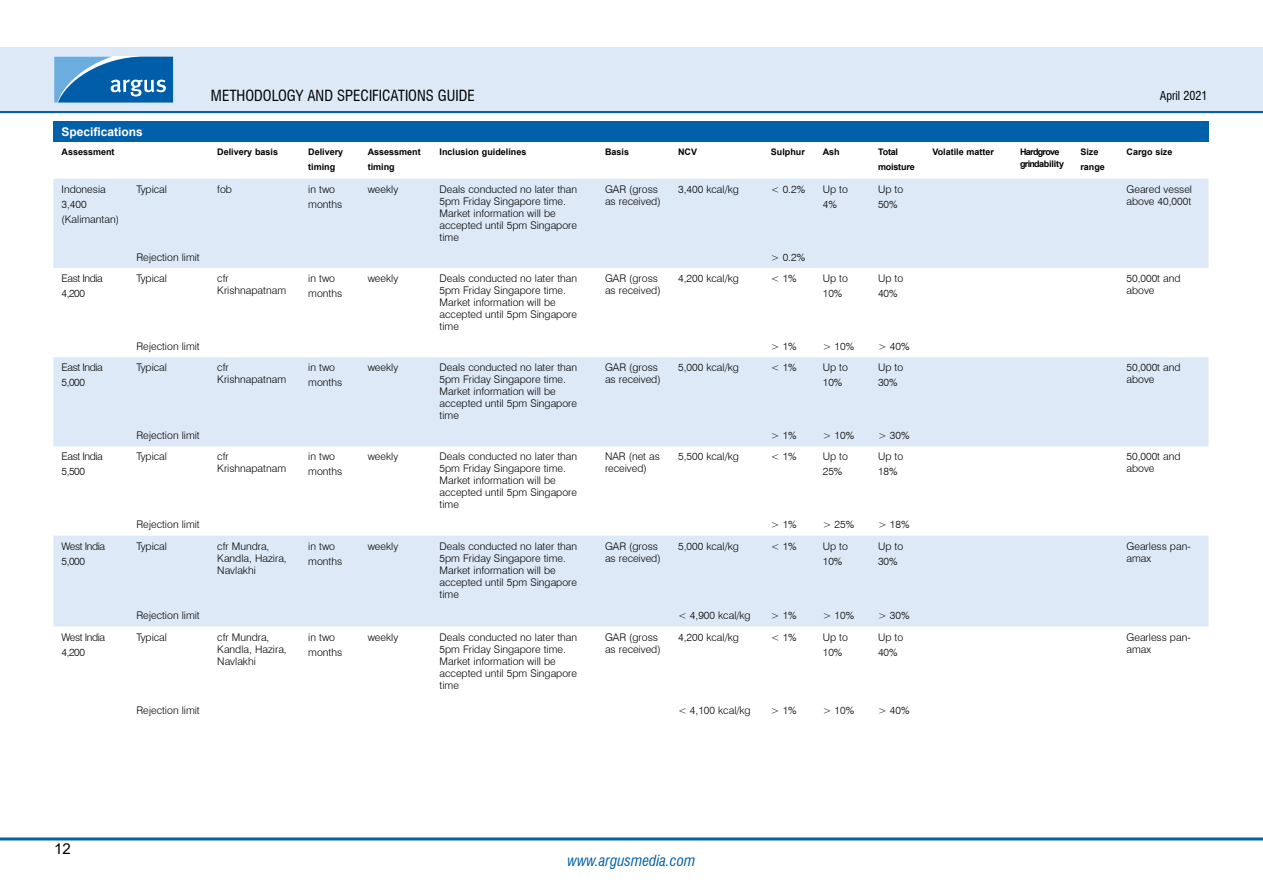
<style>
.page{position:relative;width:1263px;height:893px;background:#fff}
.page>*{position:absolute;margin:0;border:0;box-sizing:border-box;transform-origin:0 0}
.t1{font:condensed 15px "Swiss 721 BT";color:#000}
.t2{font:italic condensed 15px "Swiss 721 BT";color:#0060a9}
.t3{font:15px "Arial";color:#000}
.t4{font:700 12px "Arial";color:#fff}
.t5{font:condensed 12px "Swiss 721 BT";color:#000}
.t6{font:300 10.5px/12px "Swiss 721 BT";color:#000}
.t7{font:300 10.5px/15px "Swiss 721 BT";letter-spacing:-.04em;color:#000}
.t8{font:700 9px/15px "Arial";color:#000}
.t9{font:700 9px/12px "Arial";letter-spacing:-.08em;color:#000}
.t10{font:700 9px/15px "Arial";letter-spacing:-.02em;color:#000}
</style>
<div class="page">
<hr style="left:0;top:110px;width:1263px;height:3px;background:#0060a9">
<div style="left:0;top:47px;width:1263px;height:64px;background:#dee9f7"></div>
<svg style="left:54px;top:57px;width:119px;height:46px;background:#317ebd"></svg>
<hr style="left:0;top:837px;width:1263px;height:3px;background:#0060a9">
<div style="left:53px;top:122px;width:1155px;height:20px;background:#0060a9"></div>
<svg style="left:53px;top:179px;width:1155px;height:447px;fill:#dee9f7"></svg>
<h1 class="t1" style="left:211px;top:87px;width:175px">METHODOLOGY AND SPECI FICATI</h1>
<h1 class="t1" style="left:408px;top:87px;width:68px">ONS GUIDE</h1>
<p class="t5" style="left:1160px;top:88px;width:49px">APRIL 2021</p>
<p class="t4" style="left:62px;top:124px;width:83px">Specifications</p>
<p class="t8" style="left:62px;top:144px;width:55px">Assessment</p>
<p class="t8" style="left:217px;top:144px;width:62px">Delivery basis</p>
<p class="t8" style="left:308px;top:144px;width:37px">Delivery timing</p>
<p class="t8" style="left:368px;top:144px;width:55px">Assessment timing</p>
<p class="t8" style="left:440px;top:144px;width:88px">Inclusion guidelines</p>
<p class="t8" style="left:605px;top:144px;width:26px">Basis</p>
<p class="t8" style="left:678px;top:144px;width:20px">NCV</p>
<p class="t8" style="left:771px;top:144px;width:36px">Sulphur</p>
<p class="t8" style="left:823px;top:144px;width:19px">Ash</p>
<p class="t10" style="left:878px;top:144px;width:38px">Total moisture</p>
<p class="t8" style="left:932px;top:144px;width:63px">Volatile matter</p>
<p class="t9" style="left:1020px;top:146px;width:45px">Hardgrove grindability</p>
<p class="t8" style="left:1080px;top:144px;width:26px">Size range</p>
<p class="t8" style="left:1126px;top:144px;width:47px">Cargo size</p>
<p class="t6" style="left:62px;top:181px;width:59px;line-height:15px">Indonesia<br>3,400 (Kalimantan)</p>
<p class="t6" style="left:136px;top:183px;width:32px">Typical</p>
<p class="t6" style="left:217px;top:183px;width:16px">fob</p>
<p class="t6" style="left:308px;top:181px;width:35px;line-height:15px">in two months</p>
<p class="t6" style="left:368px;top:183px;width:32px">weekly</p>
<p class="t6" style="left:440px;top:183px;width:139px">Deals conducted no later than<br>5pm Friday Singapore time.<br>Market information will be accepted until 5pm Singapore time</p>
<p class="t6" style="left:605px;top:183px;width:57px">GAR (gross as received)</p>
<p class="t6" style="left:678px;top:183px;width:62px">3,400 kcal/kg</p>
<p class="t6" style="left:771px;top:183px;width:36px">&lt; 0.2%</p>
<p class="t6" style="left:823px;top:181px;width:27px;line-height:15px">Up to<br>4%</p>
<p class="t6" style="left:878px;top:181px;width:27px;line-height:15px">Up to<br>50%</p>
<p class="t6" style="left:1126px;top:183px;width:67px">Geared vessel above 40,000t</p>
<p class="t6" style="left:136px;top:251px;width:65px">Rejection limit</p>
<p class="t6" style="left:771px;top:251px;width:36px">&gt; 0.2%</p>
<p class="t7" style="left:62px;top:271px;width:43px">East India<br>4,200</p>
<p class="t6" style="left:136px;top:272px;width:32px">Typical</p>
<p class="t6" style="left:217px;top:272px;width:70px">cfr<br>Krishnapatnam</p>
<p class="t6" style="left:308px;top:271px;width:35px;line-height:15px">in two months</p>
<p class="t6" style="left:368px;top:272px;width:32px">weekly</p>
<p class="t6" style="left:440px;top:272px;width:139px">Deals conducted no later than<br>5pm Friday Singapore time.<br>Market information will be accepted until 5pm Singapore time</p>
<p class="t6" style="left:605px;top:272px;width:57px">GAR (gross as received)</p>
<p class="t6" style="left:678px;top:272px;width:62px">4,200 kcal/kg</p>
<p class="t6" style="left:771px;top:272px;width:27px">&lt; 1%</p>
<p class="t6" style="left:823px;top:271px;width:27px;line-height:15px">Up to<br>10%</p>
<p class="t6" style="left:878px;top:271px;width:27px;line-height:15px">Up to<br>40%</p>
<p class="t6" style="left:1126px;top:272px;width:56px">50,000t and above</p>
<p class="t6" style="left:136px;top:340px;width:65px">Rejection limit</p>
<p class="t6" style="left:771px;top:340px;width:27px">&gt; 1%</p>
<p class="t6" style="left:823px;top:340px;width:33px">&gt; 10%</p>
<p class="t6" style="left:878px;top:340px;width:33px">&gt; 40%</p>
<p class="t7" style="left:62px;top:360px;width:43px">East India<br>5,000</p>
<p class="t6" style="left:136px;top:361px;width:32px">Typical</p>
<p class="t6" style="left:217px;top:361px;width:70px">cfr<br>Krishnapatnam</p>
<p class="t6" style="left:308px;top:360px;width:35px;line-height:15px">in two months</p>
<p class="t6" style="left:368px;top:361px;width:32px">weekly</p>
<p class="t6" style="left:440px;top:361px;width:139px">Deals conducted no later than<br>5pm Friday Singapore time.<br>Market information will be accepted until 5pm Singapore time</p>
<p class="t6" style="left:605px;top:361px;width:57px">GAR (gross as received)</p>
<p class="t6" style="left:678px;top:361px;width:62px">5,000 kcal/kg</p>
<p class="t6" style="left:771px;top:361px;width:27px">&lt; 1%</p>
<p class="t6" style="left:823px;top:360px;width:27px;line-height:15px">Up to<br>10%</p>
<p class="t6" style="left:878px;top:360px;width:27px;line-height:15px">Up to<br>30%</p>
<p class="t6" style="left:1126px;top:361px;width:56px">50,000t and above</p>
<p class="t6" style="left:136px;top:429px;width:65px">Rejection limit</p>
<p class="t6" style="left:771px;top:429px;width:27px">&gt; 1%</p>
<p class="t6" style="left:823px;top:429px;width:33px">&gt; 10%</p>
<p class="t6" style="left:878px;top:429px;width:33px">&gt; 30%</p>
<p class="t7" style="left:62px;top:449px;width:43px">East India<br>5,500</p>
<p class="t6" style="left:136px;top:451px;width:32px">Typical</p>
<p class="t6" style="left:217px;top:451px;width:70px">cfr<br>Krishnapatnam</p>
<p class="t6" style="left:308px;top:449px;width:35px;line-height:15px">in two months</p>
<p class="t6" style="left:368px;top:451px;width:32px">weekly</p>
<p class="t6" style="left:440px;top:451px;width:139px">Deals conducted no later than<br>5pm Friday Singapore time.<br>Market information will be accepted until 5pm Singapore time</p>
<p class="t6" style="left:605px;top:451px;width:56px">NAR (net as received)</p>
<p class="t6" style="left:678px;top:451px;width:62px">5,500 kcal/kg</p>
<p class="t6" style="left:771px;top:451px;width:27px">&lt; 1%</p>
<p class="t6" style="left:823px;top:449px;width:27px;line-height:15px">Up to<br>25%</p>
<p class="t6" style="left:878px;top:449px;width:27px;line-height:15px">Up to<br>18%</p>
<p class="t6" style="left:1126px;top:451px;width:56px">50,000t and above</p>
<p class="t6" style="left:136px;top:519px;width:65px">Rejection limit</p>
<p class="t6" style="left:771px;top:519px;width:27px">&gt; 1%</p>
<p class="t6" style="left:823px;top:519px;width:33px">&gt; 25%</p>
<p class="t6" style="left:878px;top:519px;width:33px">&gt; 18%</p>
<p class="t7" style="left:62px;top:538px;width:45px">West India<br>5,000</p>
<p class="t6" style="left:136px;top:540px;width:32px">Typical</p>
<p class="t6" style="left:217px;top:540px;width:71px">cfr Mundra,<br>Kandla, Hazira,<br>Navlakhi</p>
<p class="t6" style="left:308px;top:538px;width:35px;line-height:15px">in two months</p>
<p class="t6" style="left:368px;top:540px;width:32px">weekly</p>
<p class="t6" style="left:440px;top:540px;width:139px">Deals conducted no later than<br>5pm Friday Singapore time.<br>Market information will be accepted until 5pm Singapore time</p>
<p class="t6" style="left:605px;top:540px;width:57px">GAR (gross as received)</p>
<p class="t6" style="left:678px;top:540px;width:62px">5,000 kcal/kg</p>
<p class="t6" style="left:771px;top:540px;width:27px">&lt; 1%</p>
<p class="t6" style="left:823px;top:538px;width:27px;line-height:15px">Up to<br>10%</p>
<p class="t6" style="left:878px;top:538px;width:27px;line-height:15px">Up to<br>30%</p>
<p class="t6" style="left:1126px;top:540px;width:66px">Gearless pan&shy;amax</p>
<p class="t6" style="left:136px;top:609px;width:65px">Rejection limit</p>
<p class="t6" style="left:678px;top:609px;width:74px">&lt; 4,900 kcal/kg</p>
<p class="t6" style="left:771px;top:609px;width:27px">&gt; 1%</p>
<p class="t6" style="left:823px;top:609px;width:33px">&gt; 10%</p>
<p class="t6" style="left:878px;top:609px;width:33px">&gt; 30%</p>
<p class="t7" style="left:62px;top:629px;width:45px">West India<br>4,200</p>
<p class="t6" style="left:136px;top:631px;width:32px">Typical</p>
<p class="t6" style="left:217px;top:631px;width:71px">cfr Mundra,<br>Kandla, Hazira,<br>Navlakhi</p>
<p class="t6" style="left:308px;top:629px;width:35px;line-height:15px">in two months</p>
<p class="t6" style="left:368px;top:631px;width:32px">weekly</p>
<p class="t6" style="left:440px;top:631px;width:139px">Deals conducted no later than<br>5pm Friday Singapore time.<br>Market information will be accepted until 5pm Singapore time</p>
<p class="t6" style="left:605px;top:631px;width:57px">GAR (gross as received)</p>
<p class="t6" style="left:678px;top:631px;width:62px">4,200 kcal/kg</p>
<p class="t6" style="left:771px;top:631px;width:27px">&lt; 1%</p>
<p class="t6" style="left:823px;top:629px;width:27px;line-height:15px">Up to<br>10%</p>
<p class="t6" style="left:878px;top:629px;width:27px;line-height:15px">Up to<br>40%</p>
<p class="t6" style="left:1126px;top:631px;width:66px">Gearless pan&shy;amax</p>
<p class="t6" style="left:136px;top:704px;width:65px">Rejection limit</p>
<p class="t6" style="left:678px;top:704px;width:74px">&lt; 4,100 kcal/kg</p>
<p class="t6" style="left:771px;top:704px;width:27px">&gt; 1%</p>
<p class="t6" style="left:823px;top:704px;width:33px">&gt; 10%</p>
<p class="t6" style="left:878px;top:704px;width:33px">&gt; 40%</p>
<h1 class="t3" style="left:54px;top:838px;width:18px">12</h1>
<h1 class="t2" style="left:568px;top:851px;width:129px">www.argusmedia.com</h1>
</div>
